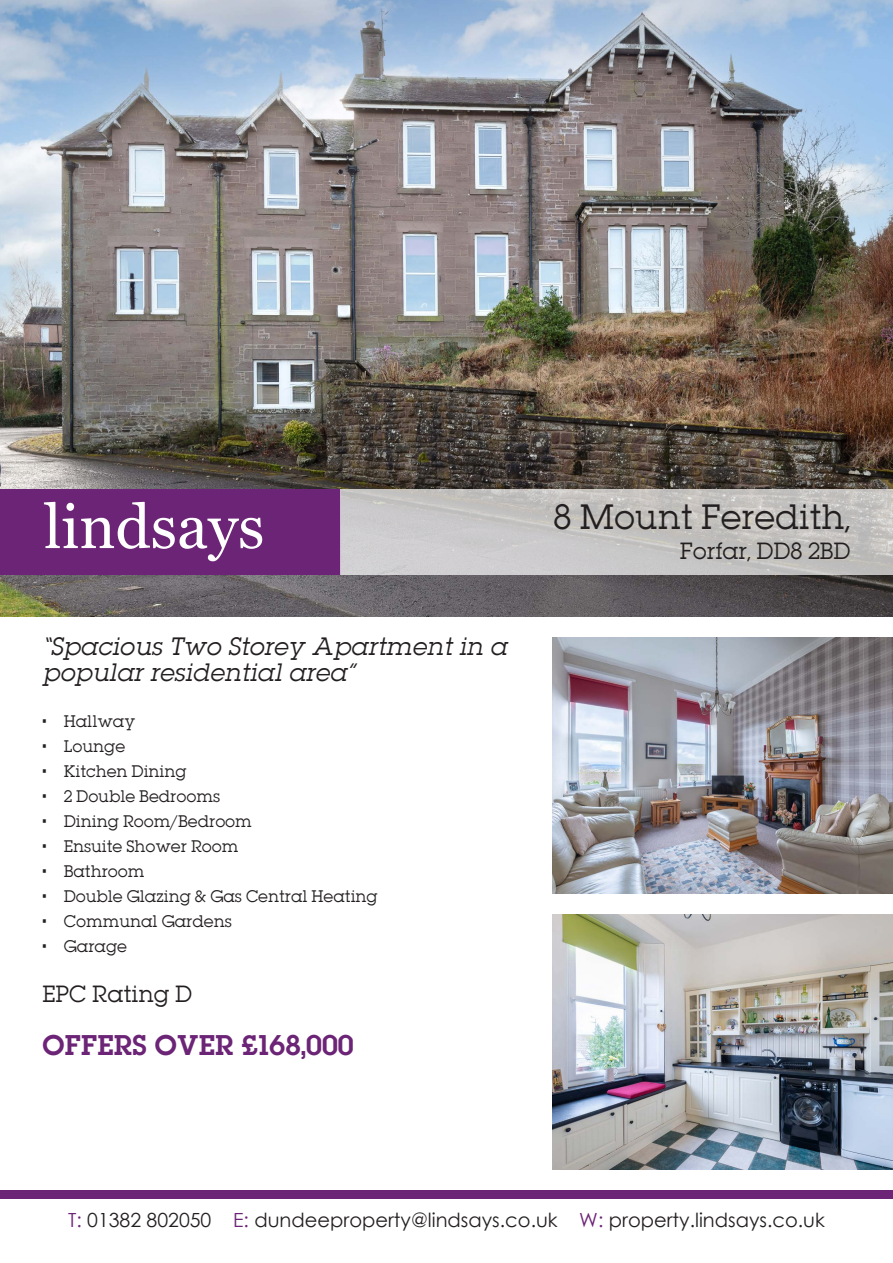
<style>
.page{position:relative;width:893px;height:1263px;background:#fff}
.page>*{position:absolute;margin:0;border:0;box-sizing:border-box;transform-origin:0 0}
.t1{font:31.5px "Lubalin";color:#231f20}
.t2{font:25.5px "Lubalin Demi";color:#6c2476}
.t3{font:italic 22.5px/25.5px "Lubalin";color:#231f20}
.t4{font:21px "Lubalin";color:#231f20}
.t5{font:19.5px "Century Gothic";color:#231f20}
.t6{font:15px "Lubalin";color:#231f20}
.s1{color:#6c2476}
</style>
<div class="page">
<img style="left:0;top:0;width:893px;height:617px">
<img style="left:553px;top:638px;width:340px;height:255px">
<img style="left:553px;top:914px;width:340px;height:255px">
<div style="left:0;top:489px;width:340px;height:85px;background:#6c2476"></div>
<svg style="left:44px;top:502px;width:218px;height:59px"></svg>
<div style="left:0;top:1191px;width:893px;height:8px;background:#6c2476"></div>
<svg style="left:340px;top:489px;width:553px;height:85px;background:#c7c5c4"></svg>
<h3 class="t3" style="left:43px;top:634px;width:466px">“Spacious Two Storey Apartment in a popular residential area”</h3>
<p class="t6" style="left:43px;top:711px;width:94px">• Hallway</p>
<p class="t6" style="left:43px;top:736px;width:84px">• Lounge</p>
<p class="t6" style="left:43px;top:761px;width:146px">• Kitchen Dining</p>
<p class="t6" style="left:43px;top:786px;width:179px">• 2 Double Bedrooms</p>
<p class="t6" style="left:43px;top:811px;width:211px">• Dining Room/Bedroom</p>
<p class="t6" style="left:43px;top:836px;width:198px">• Ensuite Shower Room</p>
<p class="t6" style="left:43px;top:861px;width:104px">• Bathroom</p>
<p class="t6" style="left:43px;top:886px;width:337px">• Double Glazing &amp; Gas Central Heating</p>
<p class="t6" style="left:43px;top:911px;width:191px">• Communal Gardens</p>
<p class="t6" style="left:43px;top:936px;width:86px">• Garage</p>
<h3 class="t4" style="left:43px;top:979px;width:151px">EPC Rating D</h3>
<h2 class="t2" style="left:43px;top:1026px;width:313px">OFFERS OVER £168,000</h2>
<h1 class="t1" style="left:553px;top:496px;width:299px">8 Mount Feredith,</h1>
<h3 class="t4" style="left:680px;top:536px;width:172px">Forfar, DD8 2BD</h3>
<h3 class="t5" style="left:68px;top:1206px;width:758px"><span class="s1">T:</span> 01382 802050 <span class="s1">E:</span> dundeeproperty@lindsays.co.uk <span class="s1">W:</span> property.lindsays.co.uk</h3>
</div>
